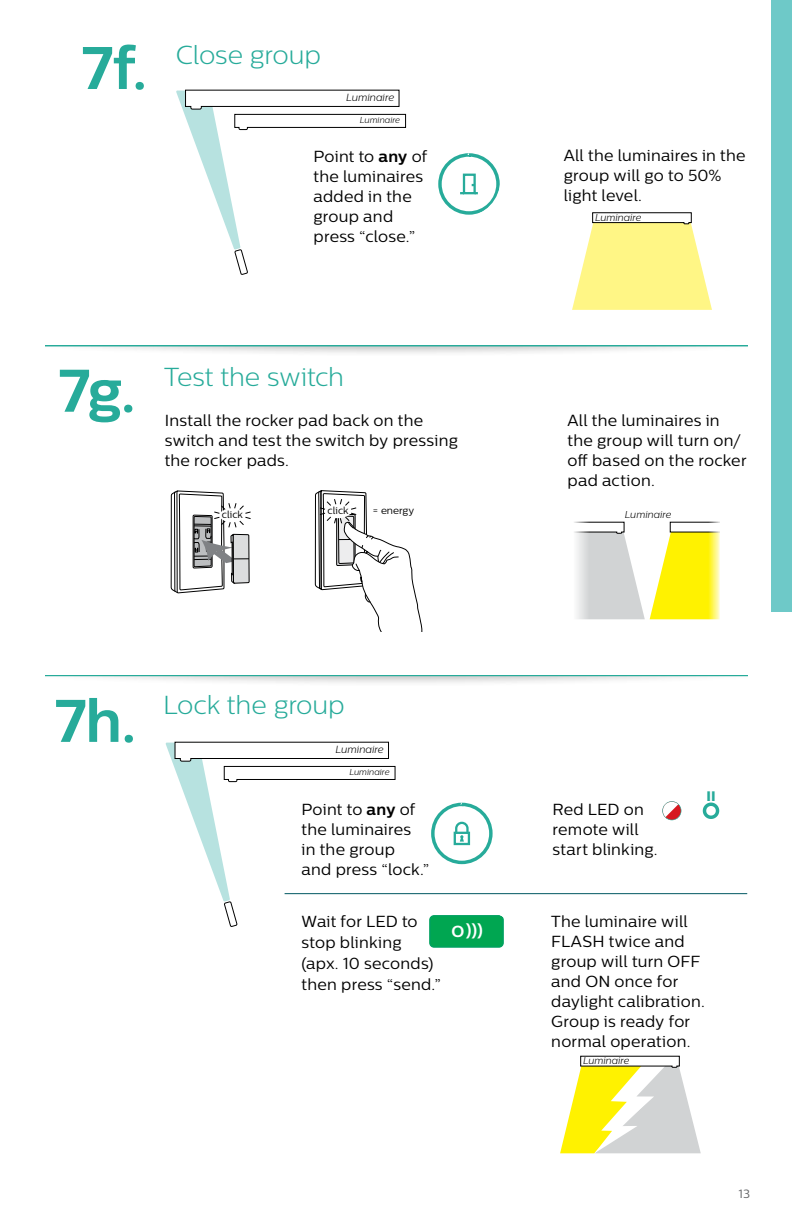
<style>
.page{position:relative;width:792px;height:1224px;background:#fff}
.page>*{position:absolute;margin:0;border:0;box-sizing:border-box;transform-origin:0 0}
.t1{font:700 60px "Centrale Sans";color:#27ab9a}
.t2{font:300 26px "Centrale Sans";letter-spacing:-.005em;color:#27ab9a}
.t3{font:16px/20px "Centrale Sans";letter-spacing:.015em;color:#000}
.t4{font:700 16px "Centrale Sans";color:#fff}
.t5{font:13.8px "Centrale Sans X Bold";color:#27ab9a}
.t6{font:12px "Centrale Sans";color:#636466}
.t7{font:italic 300 10.4px "Centrale Sans";color:#000}
.t8{font:10.2px "Centrale Sans";color:#000}
.t9{font:italic 300 10px "Centrale Sans";color:#000}
.t10{font:italic 300 8.6px "Centrale Sans";color:#000}
.s1{font-weight:700}
</style>
<div class="page">
<div style="left:772px;top:0;width:20px;height:612px;background:#6ec9c8"></div>
<svg style="left:176px;top:89px;width:230px;height:186px"></svg>
<svg style="left:438px;top:153px;width:62px;height:62px"></svg>
<div style="left:463px;top:174px;width:13px;height:20px;border:2px solid #27ab9a"></div>
<svg style="left:572px;top:212px;width:140px;height:98px"></svg>
<div style="left:24px;top:332px;width:744px;height:26px;background:#000;opacity:.3"></div>
<hr style="left:43px;top:344px;width:705px;height:2px;background:#27ab9a">
<div style="left:15px;top:325px;width:751px;height:20px;background:#fff"></div>
<div style="left:748px;top:325px;width:18px;height:40px;background:#fff"></div>
<div style="left:0;top:325px;width:44px;height:40px;background:#fff"></div>
<svg style="left:170px;top:490px;width:81px;height:104px"></svg>
<svg style="left:314px;top:490px;width:108px;height:142px"></svg>
<svg style="left:608px;top:522px;width:84px;height:97px"></svg>
<svg style="left:574px;top:521px;width:34px;height:99px"></svg>
<svg style="left:692px;top:521px;width:28px;height:99px;background:#faf143"></svg>
<div style="left:24px;top:662px;width:744px;height:25px;background:#000;opacity:.3"></div>
<hr style="left:43px;top:674px;width:705px;height:2px;background:#27ab9a">
<div style="left:15px;top:655px;width:761px;height:20px;background:#fff"></div>
<div style="left:748px;top:655px;width:44px;height:40px;background:#fff"></div>
<div style="left:0;top:655px;width:44px;height:40px;background:#fff"></div>
<svg style="left:166px;top:741px;width:230px;height:186px"></svg>
<div style="left:430px;top:916px;width:73px;height:31px;background:#00a651;border-radius:4px"></div>
<div style="left:429px;top:915px;width:75px;height:33px;border:2px solid #00a160;border-radius:4px"></div>
<svg style="left:431px;top:802px;width:62px;height:63px"></svg>
<svg style="left:702px;top:802px;width:18px;height:17px"></svg>
<svg style="left:662px;top:801px;width:19px;height:19px"></svg>
<hr style="left:285px;top:893px;width:462px;height:1px;background:#005862">
<svg style="left:560px;top:1056px;width:141px;height:97px"></svg>
<h1 class="t1" style="left:81px;top:32px;width:68px">7f.</h1>
<h2 class="t2" style="left:176px;top:40px;width:147px">Close group</h2>
<p class="t7" style="left:346px;top:92px;width:50px">Luminaire</p>
<p class="t10" style="left:360px;top:116px;width:42px">Luminaire</p>
<p class="t3" style="left:314px;top:146px;width:115px">Point to <span class="s1">any</span> of the luminaires added in the group and press “close.”</p>
<p class="t3" style="left:564px;top:145px;width:183px">All the luminaires in the group will go to 50% light level.</p>
<p class="t9" style="left:595px;top:212px;width:48px">Luminaire</p>
<h1 class="t1" style="left:58px;top:354px;width:80px">7g.</h1>
<h2 class="t2" style="left:164px;top:362px;width:181px">Test the switch</h2>
<p class="t3" style="left:165px;top:410px;width:295px">Install the rocker pad back on the switch and test the switch by pressing the rocker pads.</p>
<p class="t8" style="left:222px;top:509px;width:23px">click</p>
<p class="t8" style="left:328px;top:505px;width:23px">click</p>
<p class="t8" style="left:373px;top:505px;width:43px">= energy</p>
<p class="t3" style="left:568px;top:410px;width:181px">All the luminaires in the group will turn on/ off based on the rocker pad action.</p>
<p class="t9" style="left:625px;top:509px;width:48px">Luminaire</p>
<h1 class="t1" style="left:54px;top:685px;width:84px">7h.</h1>
<h2 class="t2" style="left:163px;top:690px;width:183px">Lock the group</h2>
<p class="t7" style="left:336px;top:744px;width:50px">Luminaire</p>
<p class="t10" style="left:349px;top:768px;width:42px">Luminaire</p>
<p class="t3" style="left:302px;top:799px;width:129px">Point to <span class="s1">any</span> of the luminaires<br>in the group<br>and press “lock.”</p>
<p class="t3" style="left:302px;top:911px;width:141px;line-height:21px">Wait for LED to stop blinking (apx. 10 seconds) then press “send.”</p>
<p class="t4" style="left:451px;top:920px;width:33px">O)))</p>
<p class="t3" style="left:553px;top:799px;width:107px">Red LED on remote will start blinking.</p>
<p class="t5" style="left:706px;top:788px;width:11px">II</p>
<p class="t3" style="left:551px;top:911px;width:155px">The luminaire will<br>FLASH twice and group will turn OFF and ON once for daylight calibration.<br>Group is ready for normal operation.</p>
<p class="t9" style="left:583px;top:1055px;width:48px">Luminaire</p>
<p class="t6" style="left:738px;top:1187px;width:13px">13</p>
</div>
